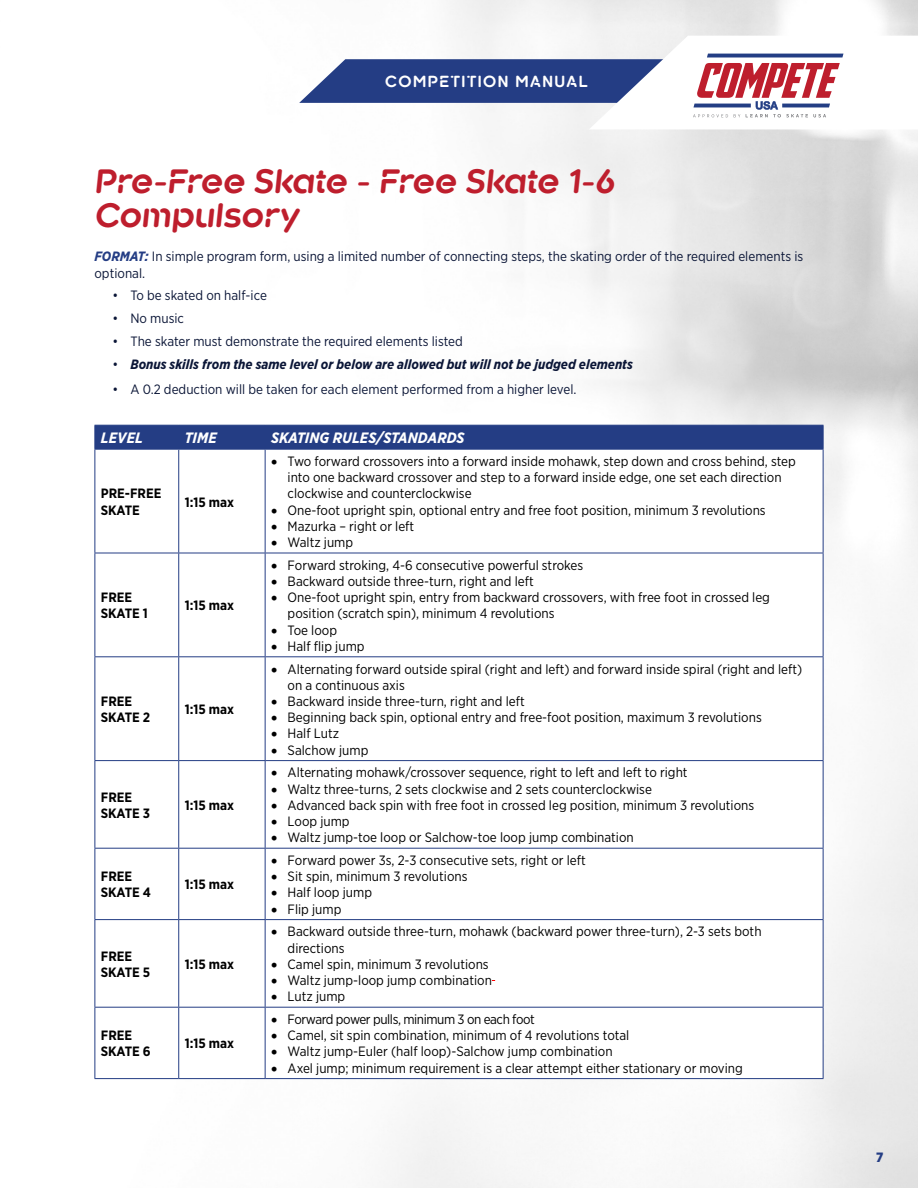
<style>
.page{position:relative;width:918px;height:1188px;background:#fff}
.page>*{position:absolute;margin:0;border:0;box-sizing:border-box;transform-origin:0 0}
.t1{font:italic 700 31.5px/34.5px "Kroppen Round";color:#be1e2d}
.t2{font:italic 700 15px "Gotham Narrow";color:#fff}
.t3{font:700 15px "Kroppen Round";letter-spacing:.1em;color:#fff}
.t4{font:13.5px/16.2px "Gotham Narrow";color:#000}
.t5{font:13.5px/16.2px "Gotham Narrow";color:#0b1637}
.t6{font:700 13.5px/16.2px "Gotham Narrow";color:#000}
.t7{font:italic 700 13.5px "Gotham Narrow";color:#0b1637}
.t8{font:13.5px "Gotham Narrow";letter-spacing:-.03em;color:#000}
.t9{font:900 13.5px "Gotham Narrow";color:#243d84}
.s1{font-weight:700;font-style:italic;color:#243d84}
.s2{font-weight:400;font-style:normal}
</style>
<div class="page">
<svg style="left:299px;top:36px;width:545px;height:93px"></svg>
<svg style="left:95px;top:450px;width:728px;height:628px"></svg>
<div style="left:94px;top:425px;width:730px;height:24px;background:#243d84"></div>
<hr style="left:94px;top:449px;width:85px;height:1px;background:#243d84">
<hr style="left:94px;top:450px;width:1px;height:103px;background:#243d84">
<hr style="left:179px;top:449px;width:86px;height:1px;background:#243d84">
<hr style="left:178px;top:450px;width:1px;height:103px;background:#243d84">
<hr style="left:265px;top:449px;width:558px;height:1px;background:#243d84">
<hr style="left:265px;top:450px;width:1px;height:103px;background:#243d84">
<hr style="left:823px;top:450px;width:1px;height:103px;background:#243d84">
<hr style="left:94px;top:553px;width:85px;height:1px;background:#243d84">
<hr style="left:94px;top:553px;width:1px;height:103px;background:#243d84">
<hr style="left:179px;top:553px;width:86px;height:1px;background:#243d84">
<hr style="left:178px;top:553px;width:1px;height:103px;background:#243d84">
<hr style="left:265px;top:553px;width:558px;height:1px;background:#243d84">
<hr style="left:265px;top:553px;width:1px;height:103px;background:#243d84">
<hr style="left:823px;top:553px;width:1px;height:103px;background:#243d84">
<hr style="left:94px;top:656px;width:85px;height:1px;background:#243d84">
<hr style="left:94px;top:657px;width:1px;height:103px;background:#243d84">
<hr style="left:179px;top:656px;width:86px;height:1px;background:#243d84">
<hr style="left:178px;top:657px;width:1px;height:103px;background:#243d84">
<hr style="left:265px;top:656px;width:558px;height:1px;background:#243d84">
<hr style="left:265px;top:657px;width:1px;height:103px;background:#243d84">
<hr style="left:823px;top:657px;width:1px;height:103px;background:#243d84">
<hr style="left:94px;top:760px;width:85px;height:1px;background:#243d84">
<hr style="left:94px;top:761px;width:1px;height:87px;background:#243d84">
<hr style="left:179px;top:760px;width:86px;height:1px;background:#243d84">
<hr style="left:178px;top:761px;width:1px;height:87px;background:#243d84">
<hr style="left:265px;top:760px;width:558px;height:1px;background:#243d84">
<hr style="left:265px;top:761px;width:1px;height:87px;background:#243d84">
<hr style="left:823px;top:761px;width:1px;height:87px;background:#243d84">
<hr style="left:94px;top:848px;width:85px;height:1px;background:#243d84">
<hr style="left:94px;top:849px;width:1px;height:70px;background:#243d84">
<hr style="left:179px;top:848px;width:86px;height:1px;background:#243d84">
<hr style="left:178px;top:849px;width:1px;height:70px;background:#243d84">
<hr style="left:265px;top:848px;width:558px;height:1px;background:#243d84">
<hr style="left:265px;top:849px;width:1px;height:70px;background:#243d84">
<hr style="left:823px;top:849px;width:1px;height:70px;background:#243d84">
<hr style="left:94px;top:919px;width:85px;height:1px;background:#243d84">
<hr style="left:94px;top:920px;width:1px;height:87px;background:#243d84">
<hr style="left:179px;top:919px;width:86px;height:1px;background:#243d84">
<hr style="left:178px;top:920px;width:1px;height:87px;background:#243d84">
<hr style="left:265px;top:919px;width:558px;height:1px;background:#243d84">
<hr style="left:265px;top:920px;width:1px;height:87px;background:#243d84">
<hr style="left:823px;top:920px;width:1px;height:87px;background:#243d84">
<hr style="left:94px;top:1007px;width:85px;height:1px;background:#243d84">
<hr style="left:94px;top:1008px;width:1px;height:70px;background:#243d84">
<hr style="left:179px;top:1007px;width:86px;height:1px;background:#243d84">
<hr style="left:178px;top:1008px;width:1px;height:70px;background:#243d84">
<hr style="left:265px;top:1007px;width:558px;height:1px;background:#243d84">
<hr style="left:265px;top:1008px;width:1px;height:70px;background:#243d84">
<hr style="left:823px;top:1008px;width:1px;height:70px;background:#243d84">
<hr style="left:94px;top:1078px;width:85px;height:1px;background:#243d84">
<hr style="left:179px;top:1078px;width:86px;height:1px;background:#243d84">
<hr style="left:265px;top:1078px;width:558px;height:1px;background:#243d84">
<p class="t3" style="left:385px;top:73px;width:204px">COMPETITION MANUAL</p>
<h1 class="t1" style="left:94px;top:164px;width:522px">Pre-Free Skate - Free Skate 1-6<br>Compulsory</h1>
<p class="t5" style="left:94px;top:248px;width:710px"><span class="s1">FORMAT:</span> In simple program form, using a limited number of connecting steps, the skating order of the required elements is optional.</p>
<p class="t5" style="left:112px;top:287px;width:156px">• To be skated on half-ice</p>
<p class="t5" style="left:112px;top:310px;width:73px">• No music</p>
<p class="t5" style="left:112px;top:333px;width:352px">• The skater must demonstrate the required elements listed</p>
<p class="t7" style="left:112px;top:356px;width:522px"><span class="s2">•</span> Bonus skills from the same level or below are allowed but will not be judged elements</p>
<p class="t5" style="left:112px;top:381px;width:466px">• A 0.2 deduction will be taken for each element performed from a higher level.</p>
<p class="t2" style="left:101px;top:428px;width:44px">LEVEL</p>
<p class="t2" style="left:185px;top:428px;width:34px">TIME</p>
<p class="t2" style="left:271px;top:428px;width:195px">SKATING RULES/STANDARDS</p>
<p class="t6" style="left:101px;top:485px;width:62px">PRE-FREE<br>SKATE</p>
<p class="t6" style="left:185px;top:494px;width:51px">1:15 max</p>
<p class="t6" style="left:101px;top:589px;width:49px">FREE<br>SKATE 1</p>
<p class="t6" style="left:185px;top:597px;width:51px">1:15 max</p>
<p class="t6" style="left:101px;top:693px;width:51px">FREE<br>SKATE 2</p>
<p class="t6" style="left:185px;top:701px;width:51px">1:15 max</p>
<p class="t6" style="left:101px;top:789px;width:51px">FREE<br>SKATE 3</p>
<p class="t6" style="left:185px;top:797px;width:51px">1:15 max</p>
<p class="t6" style="left:101px;top:868px;width:52px">FREE<br>SKATE 4</p>
<p class="t6" style="left:185px;top:876px;width:51px">1:15 max</p>
<p class="t6" style="left:101px;top:948px;width:51px">FREE<br>SKATE 5</p>
<p class="t6" style="left:185px;top:956px;width:51px">1:15 max</p>
<p class="t6" style="left:101px;top:1027px;width:51px">FREE<br>SKATE 6</p>
<p class="t6" style="left:185px;top:1035px;width:51px">1:15 max</p>
<p class="t4" style="left:288px;top:453px;width:510px;text-indent:-16px">• Two forward crossovers into a forward inside mohawk, step down and cross behind, step into one backward crossover and step to a forward inside edge, one set each direction clockwise and counterclockwise</p>
<p class="t4" style="left:271px;top:501px;width:496px">• One-foot upright spin, optional entry and free foot position, minimum 3 revolutions</p>
<p class="t4" style="left:271px;top:518px;width:145px">• Mazurka – right or left</p>
<p class="t4" style="left:271px;top:534px;width:84px">• Waltz jump</p>
<p class="t4" style="left:271px;top:557px;width:314px">• Forward stroking, 4-6 consecutive powerful strokes</p>
<p class="t4" style="left:271px;top:573px;width:264px">• Backward outside three-turn, right and left</p>
<p class="t4" style="left:288px;top:589px;width:484px;text-indent:-16px">• One-foot upright spin, entry from backward crossovers, with free foot in crossed leg position (scratch spin), minimum 4 revolutions</p>
<p class="t4" style="left:271px;top:621px;width:67px">• Toe loop</p>
<p class="t4" style="left:271px;top:638px;width:95px">• Half flip jump</p>
<p class="t4" style="left:288px;top:660px;width:516px;text-indent:-16px">• Alternating forward outside spiral (right and left) and forward inside spiral (right and left) on a continuous axis</p>
<p class="t4" style="left:271px;top:693px;width:255px">• Backward inside three-turn, right and left</p>
<p class="t4" style="left:271px;top:709px;width:492px">• Beginning back spin, optional entry and free-foot position, maximum 3 revolutions</p>
<p class="t4" style="left:271px;top:725px;width:70px">• Half Lutz</p>
<p class="t4" style="left:271px;top:741px;width:99px">• Salchow jump</p>
<p class="t4" style="left:271px;top:764px;width:418px">• Alternating mohawk/crossover sequence, right to left and left to right</p>
<p class="t4" style="left:271px;top:780px;width:382px">• Waltz three-turns, 2 sets clockwise and 2 sets counterclockwise</p>
<p class="t4" style="left:271px;top:797px;width:485px">• Advanced back spin with free foot in crossed leg position, minimum 3 revolutions</p>
<p class="t4" style="left:271px;top:813px;width:80px">• Loop jump</p>
<p class="t4" style="left:271px;top:829px;width:364px">• Waltz jump-toe loop or Salchow-toe loop jump combination</p>
<p class="t4" style="left:271px;top:852px;width:316px">• Forward power 3s, 2-3 consecutive sets, right or left</p>
<p class="t4" style="left:271px;top:868px;width:198px">• Sit spin, minimum 3 revolutions</p>
<p class="t4" style="left:271px;top:884px;width:102px">• Half loop jump</p>
<p class="t4" style="left:271px;top:900px;width:72px">• Flip jump</p>
<p class="t4" style="left:288px;top:923px;width:475px;text-indent:-16px">• Backward outside three-turn, mohawk (backward power three-turn), 2-3 sets both directions</p>
<p class="t4" style="left:271px;top:956px;width:219px">• Camel spin, minimum 3 revolutions</p>
<p class="t4" style="left:271px;top:972px;width:222px">• Waltz jump-loop jump combination</p>
<p class="t4" style="left:271px;top:988px;width:76px">• Lutz jump</p>
<p class="t8" style="left:271px;top:1011px;width:265px">• Forward power pulls, minimum 3 on each foot</p>
<p class="t4" style="left:271px;top:1027px;width:360px">• Camel, sit spin combination, minimum of 4 revolutions total</p>
<p class="t4" style="left:271px;top:1043px;width:343px">• Waltz jump-Euler (half loop)-Salchow jump combination</p>
<p class="t4" style="left:271px;top:1059px;width:473px">• Axel jump; minimum requirement is a clear attempt either stationary or moving</p>
<p class="t9" style="left:876px;top:1148px;width:9px">7</p>
</div>
